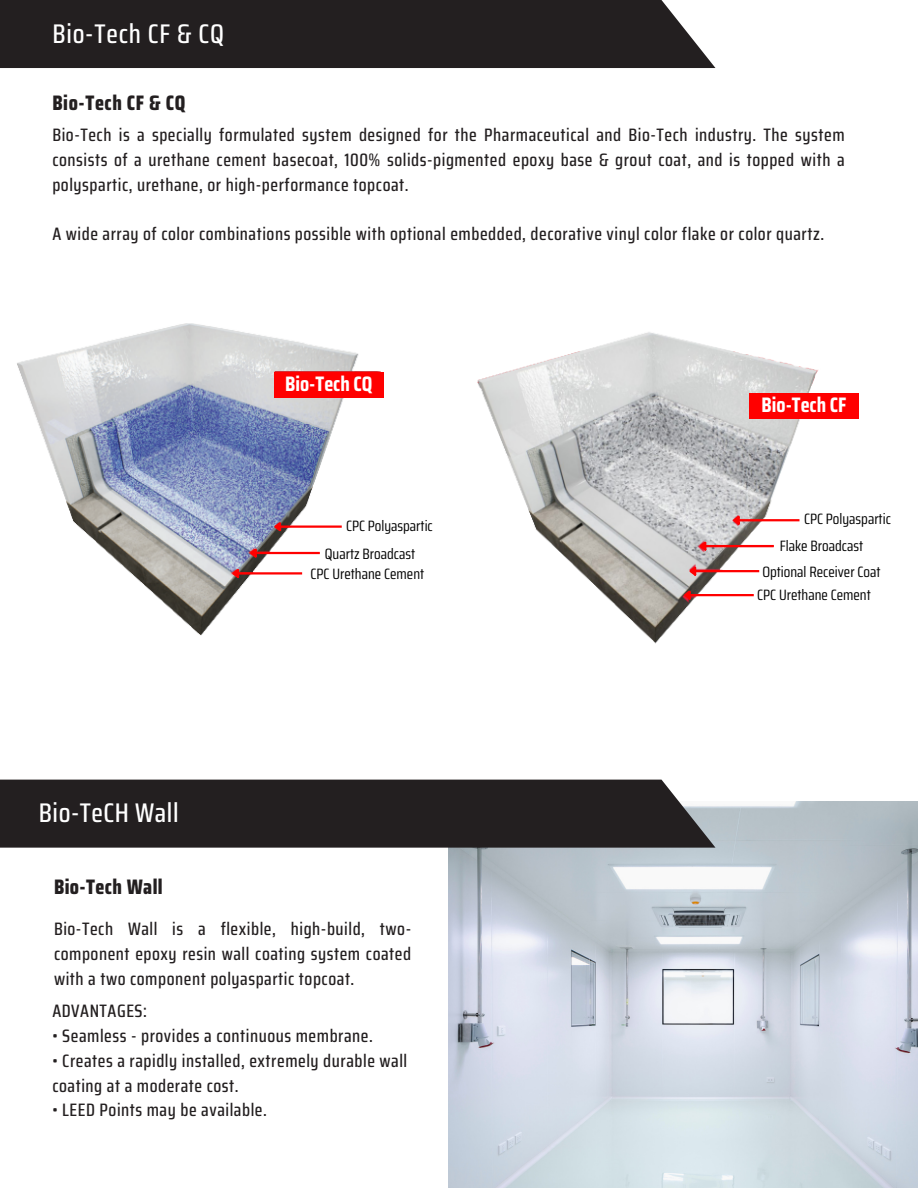
<style>
.page{position:relative;width:918px;height:1188px;background:#fff}
.page>*{position:absolute;margin:0;border:0;box-sizing:border-box;transform-origin:0 0}
.t1{font:500 27px "Saira Condensed";letter-spacing:.02em;color:#fff}
.t2{font:800 21px "Saira Condensed";letter-spacing:.02em;color:#231f20}
.t3{font:700 21px "Saira Condensed";color:#fff}
.t4{font:500 18px/24.8px "Saira Condensed";letter-spacing:.03em;color:#231f20;text-align:justify}
.t5{font:15px "Saira Condensed";color:#000}
</style>
<div class="page">
<div style="left:0;top:0;width:716px;height:68px;background:#231f20"></div>
<img style="left:449px;top:802px;width:469px;height:386px">
<div style="left:0;top:780px;width:716px;height:68px;background:#231f20"></div>
<img style="left:17px;top:324px;width:364px;height:312px">
<img style="left:477px;top:332px;width:341px;height:312px">
<div style="left:274px;top:372px;width:110px;height:26px;background:#f00"></div>
<div style="left:749px;top:393px;width:110px;height:26px;background:#f00"></div>
<hr style="left:280px;top:526px;width:62px;height:2px;background:#f00">
<svg style="left:272px;top:519px;width:11px;height:14px"></svg>
<hr style="left:256px;top:552px;width:64px;height:2px;background:#f00">
<svg style="left:247px;top:545px;width:12px;height:15px"></svg>
<hr style="left:239px;top:572px;width:63px;height:3px;background:#f00">
<svg style="left:230px;top:566px;width:11px;height:14px"></svg>
<hr style="left:690px;top:594px;width:64px;height:2px;background:#f00">
<svg style="left:681px;top:587px;width:12px;height:15px"></svg>
<hr style="left:696px;top:570px;width:63px;height:2px;background:#f00">
<svg style="left:687px;top:563px;width:11px;height:15px"></svg>
<hr style="left:706px;top:545px;width:68px;height:2px;background:#f00">
<svg style="left:697px;top:538px;width:11px;height:15px"></svg>
<hr style="left:739px;top:519px;width:60px;height:2px;background:#f00">
<svg style="left:730px;top:512px;width:12px;height:15px"></svg>
<p class="t1" style="left:52px;top:13px;width:173px">Bio-Tech CF &amp; CQ</p>
<p class="t2" style="left:52px;top:86px;width:135px">Bio-Tech CF &amp; CQ</p>
<p class="t4" style="left:52px;top:123px;width:794px">Bio-Tech is a specially formulated system designed for the Pharmaceutical and Bio-Tech industry. The system consists of a urethane cement basecoat, 100% solids-pigmented epoxy base &amp; grout coat, and is topped with a polyspartic, urethane, or high-performance topcoat.</p>
<p class="t4" style="left:52px;top:222px;width:773px">A wide array of color combinations possible with optional embedded, decorative vinyl color flake or color quartz.</p>
<p class="t3" style="left:285px;top:367px;width:89px">Bio-Tech CQ</p>
<p class="t5" style="left:346px;top:514px;width:88px">CPC Polyaspartic</p>
<p class="t5" style="left:325px;top:542px;width:92px">Quartz Broadcast</p>
<p class="t1" style="left:39px;top:792px;width:141px">Bio-TeCH Wall</p>
<p class="t5" style="left:311px;top:562px;width:115px">CPC Urethane Cement</p>
<p class="t2" style="left:54px;top:870px;width:110px">Bio-Tech Wall</p>
<p class="t4" style="left:54px;top:916px;width:359px">Bio-Tech Wall is a flexible, high-build, two&shy;component epoxy resin wall coating system coated with a two component polyaspartic topcoat.</p>
<p class="t4" style="left:52px;top:999px;width:96px">ADVANTAGES:</p>
<p class="t4" style="left:52px;top:1024px;width:322px">• Seamless - provides a continuous membrane.</p>
<p class="t4" style="left:52px;top:1048px;width:356px">• Creates a rapidly installed, extremely durable wall coating at a moderate cost.</p>
<p class="t4" style="left:52px;top:1098px;width:216px">• LEED Points may be available.</p>
<p class="t3" style="left:762px;top:388px;width:86px">Bio-Tech CF</p>
<p class="t5" style="left:804px;top:507px;width:88px">CPC Polyaspartic</p>
<p class="t5" style="left:780px;top:534px;width:85px">Flake Broadcast</p>
<p class="t5" style="left:762px;top:560px;width:120px">Optional Receiver Coat</p>
<p class="t5" style="left:757px;top:583px;width:115px">CPC Urethane Cement</p>
</div>
